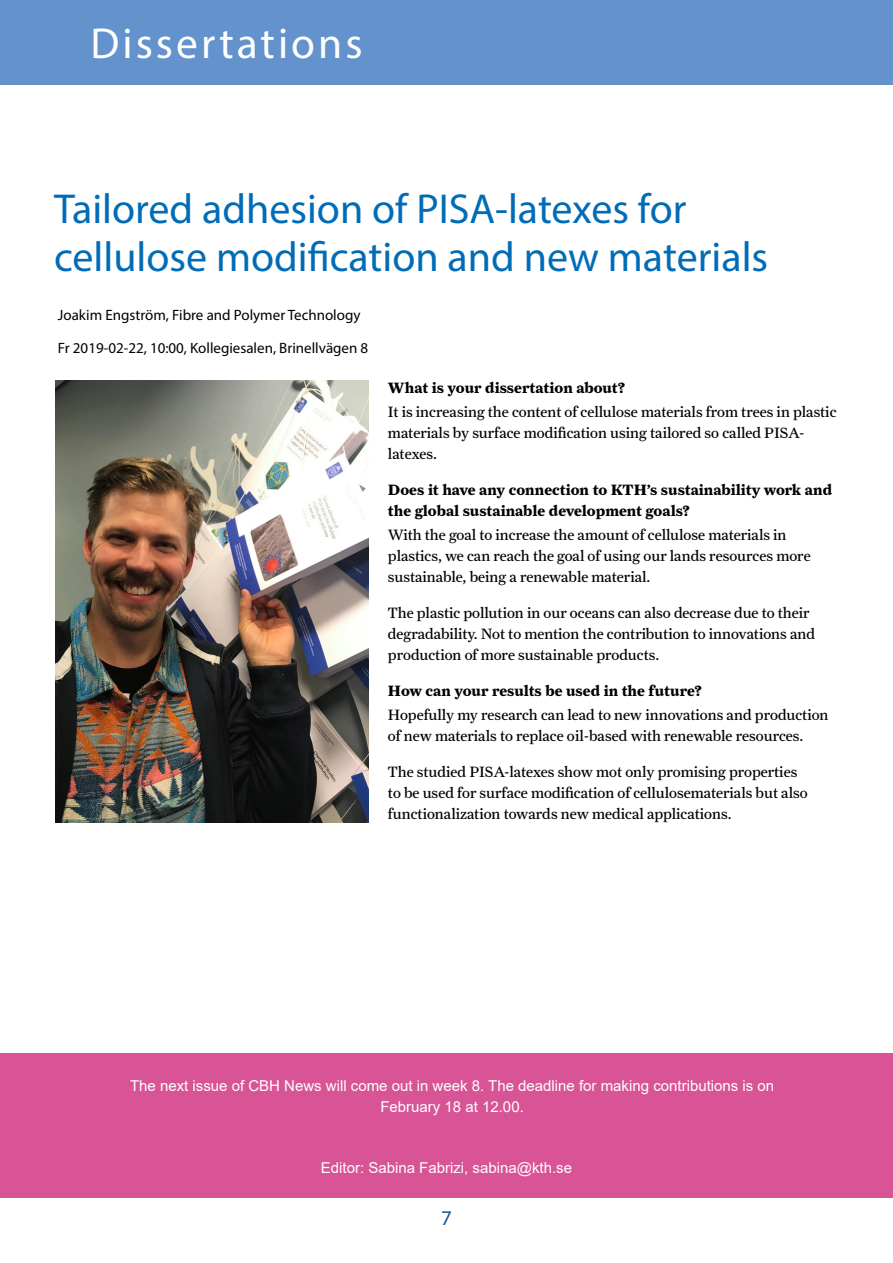
<style>
.page{position:relative;width:893px;height:1263px;background:#fff}
.page>*{position:absolute;margin:0;border:0;box-sizing:border-box;transform-origin:0 0}
.t1{font:43.5px "Myriad Pro";letter-spacing:.07em;color:#fff}
.Text{font:42px/48px "Myriad Pro";color:#006cb7}
.t2{font:21px "Myriad Pro";color:#195992}
.Text-2{font:15px/21px "Farnham Text";color:#000}
.Text-3{font:700 15px/21px "Farnham Text";color:#000}
.t3{font:15px/21px "Arial";color:#fff;text-align:center}
.Text-4{font:15px "Myriad Pro";color:#000}
</style>
<div class="page">
<div style="left:0;top:0;width:893px;height:84px;background:#6392cd"></div>
<div style="left:0;top:1053px;width:893px;height:145px;background:#d85497"></div>
<img style="left:56px;top:381px;width:312px;height:442px">
<p class="t1" style="left:90px;top:16px;width:274px">Dissertations</p>
<p class="Text" style="left:54px;top:184px;width:716px">Tailored adhesion of PISA-latexes for cellulose modification and new materials</p>
<p class="Text-4" style="left:58px;top:306px;width:304px">Joakim Engström, Fibre and Polymer Technology</p>
<p class="Text-4" style="left:58px;top:339px;width:312px">Fr 2019-02-22, 10:00, Kollegiesalen, Brinellvägen 8</p>
<p class="Text-3" style="left:388px;top:377px;width:239px">What is your dissertation about?</p>
<p class="Text-2" style="left:388px;top:401px;width:450px">It is increasing the content of cellulose materials from trees in plastic materials by surface modification using tailored so called PISA&shy;latexes.</p>
<p class="Text-3" style="left:388px;top:479px;width:446px">Does it have any connection to KTH’s sustainability work and the global sustainable development goals?</p>
<p class="Text-2" style="left:388px;top:524px;width:424px">With the goal to increase the amount of cellulose materials in plastics, we can reach the goal of using our lands resources more sustainable, being a renewable material.</p>
<p class="Text-2" style="left:388px;top:602px;width:429px">The plastic pollution in our oceans can also decrease due to their degradability. Not to mention the contribution to innovations and production of more sustainable products.</p>
<p class="Text-3" style="left:388px;top:680px;width:316px">How can your results be used in the future?</p>
<p class="Text-2" style="left:388px;top:704px;width:442px">Hopefully my research can lead to new innovations and production of new materials to replace oil-based with renewable resources.</p>
<p class="Text-2" style="left:388px;top:761px;width:421px">The studied PISA-latexes show mot only promising properties to be used for surface modification of cellulosematerials but also functionalization towards new medical applications.</p>
<p class="t3" style="left:130px;top:1075px;width:646px">The next issue of CBH News will come out in week 8. The deadline for making contributions is on<br>February 18 at 12.00.</p>
<p class="t3" style="left:321px;top:1157px;width:253px">Editor: Sabina Fabrizi, sabina@kth.se</p>
<h3 class="t2" style="left:441px;top:1205px;width:12px">7</h3>
</div>
